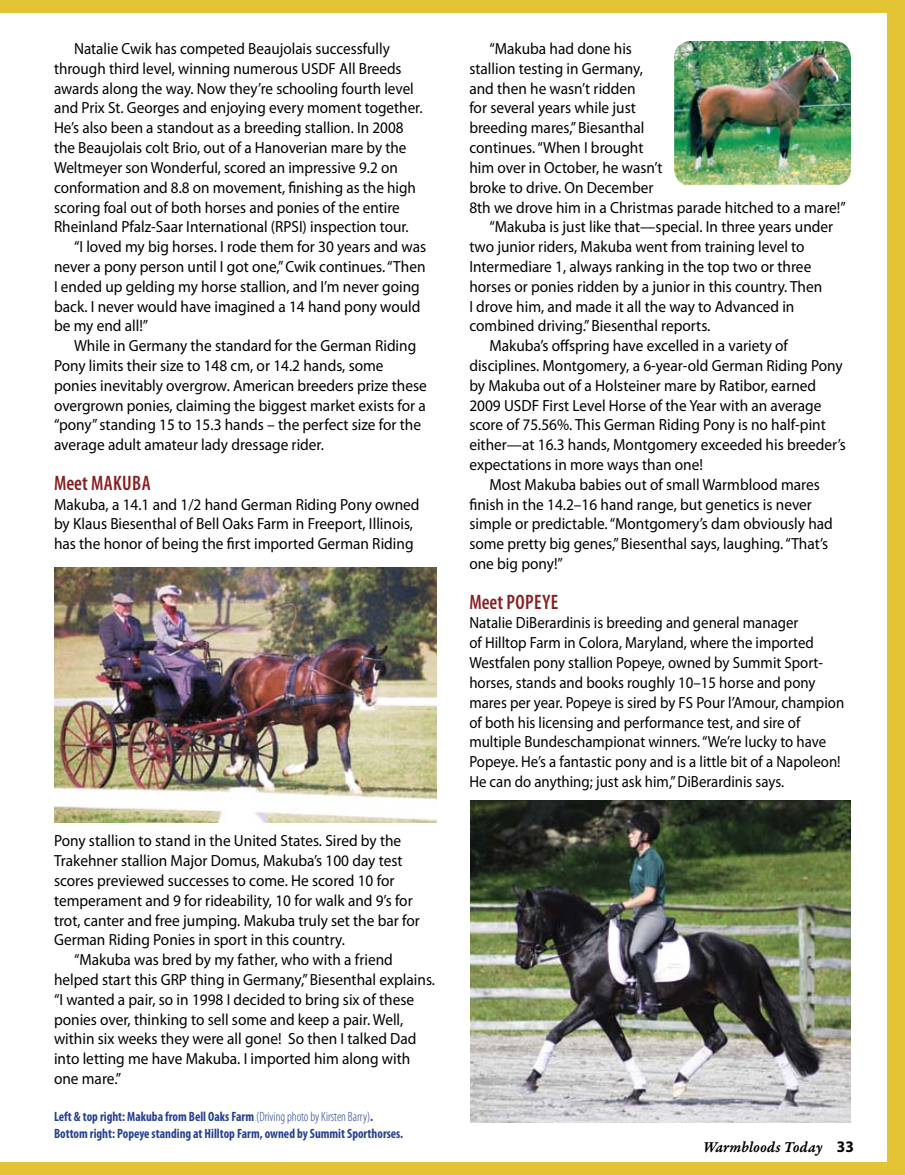
<style>
.page{position:relative;width:905px;height:1175px;background:#fff}
.page>*{position:absolute;margin:0;border:0;box-sizing:border-box;transform-origin:0 0}
.t1{font:600 condensed 21px "Myriad Pro";letter-spacing:.02em;color:#871f22;scale:.95 1}
.t2{font:16.2px/19.8px "Myriad Pro";color:#000;scale:.95 1}
.t3{font:16.2px "Myriad Pro";color:#000;scale:.94 1}
.t4{font:16.2px/19.8px "Myriad Pro";color:#000;scale:.92 1}
.t5{font:16.2px "Garamond Premr Pro Smbd It Capt";color:#000;scale:.95 1}
.t6{font:700 condensed 13.5px/16.2px "Myriad Pro";color:#25408f;scale:.95 1}
.s1{font-weight:300}
.s2{font-family:"Myriad Pro";font-weight:700}
</style>
<div class="page">
<div style="left:0;top:1162px;width:904px;height:12px;background:#e2c434"></div>
<div style="left:0;top:0;width:904px;height:12px;background:#e2c434"></div>
<div style="left:887px;top:0;width:17px;height:1174px;background:#e2c434"></div>
<img style="left:54px;top:567px;width:383px;height:256px">
<img style="left:674px;top:41px;width:176px;height:144px">
<img style="left:471px;top:800px;width:379px;height:322px">
<p class="t3" style="left:74px;top:39px;width:337px">Natalie Cwik has competed Beaujolais successfully</p>
<p class="t3" style="left:54px;top:58px;width:371px">through third level, winning numerous USDF All Breeds</p>
<p class="t3" style="left:54px;top:78px;width:384px">awards along the way. Now they’re schooling fourth level</p>
<p class="t3" style="left:54px;top:98px;width:393px">and Prix St. Georges and enjoying every moment together.</p>
<p class="t3" style="left:54px;top:118px;width:373px">He’s also been a standout as a breeding stallion. In 2008</p>
<p class="t3" style="left:54px;top:138px;width:376px">the Beaujolais colt Brio, out of a Hanoverian mare by the</p>
<p class="t3" style="left:54px;top:157px;width:367px">Weltmeyer son Wonderful, scored an impressive 9.2 on</p>
<p class="t3" style="left:54px;top:177px;width:386px">conformation and 8.8 on movement, finishing as the high</p>
<p class="t3" style="left:54px;top:197px;width:369px">scoring foal out of both horses and ponies of the entire</p>
<p class="t3" style="left:54px;top:217px;width:379px">Rheinland Pfalz-Saar International (RPSI) inspection tour.</p>
<p class="t2" style="left:74px;top:236px;width:372px">“I loved my big horses. I rode them for 30 years and was</p>
<p class="t2" style="left:54px;top:256px;width:392px">never a pony person until I got one,” Cwik continues. “Then</p>
<p class="t2" style="left:54px;top:276px;width:386px">I ended up gelding my horse stallion, and I’m never going</p>
<p class="t2" style="left:54px;top:296px;width:387px">back. I never would have imagined a 14 hand pony would</p>
<p class="t2" style="left:54px;top:316px;width:101px">be my end all!”</p>
<p class="t2" style="left:74px;top:335px;width:362px">While in Germany the standard for the German Riding</p>
<p class="t2" style="left:54px;top:355px;width:348px">Pony limits their size to 148 cm, or 14.2 hands, some</p>
<p class="t2" style="left:54px;top:375px;width:394px">ponies inevitably overgrow. American breeders prize these</p>
<p class="t2" style="left:54px;top:395px;width:393px">overgrown ponies, claiming the biggest market exists for a</p>
<p class="t2" style="left:54px;top:415px;width:388px">“pony” standing 15 to 15.3 hands – the perfect size for the</p>
<p class="t2" style="left:54px;top:434px;width:285px">average adult amateur lady dressage rider.</p>
<p class="t1" style="left:54px;top:470px;width:103px">MEET MAKUBA</p>
<p class="t2" style="left:54px;top:494px;width:386px">Makuba, a 14.1 and 1/2 hand German Riding Pony owned by Klaus Biesenthal of Bell Oaks Farm in Freeport, Illinois, has the honor of being the first imported German Riding</p>
<p class="t2" style="left:54px;top:830px;width:367px">Pony stallion to stand in the United States. Sired by the</p>
<p class="t2" style="left:54px;top:850px;width:368px">Trakehner stallion Major Domus, Makuba’s 100 day test</p>
<p class="t2" style="left:54px;top:870px;width:360px">scores previewed successes to come. He scored 10 for</p>
<p class="t2" style="left:54px;top:890px;width:379px">temperament and 9 for rideability, 10 for walk and 9’s for</p>
<p class="t2" style="left:54px;top:910px;width:386px">trot, canter and free jumping. Makuba truly set the bar for</p>
<p class="t2" style="left:54px;top:929px;width:308px">German Riding Ponies in sport in this country.</p>
<p class="t2" style="left:74px;top:949px;width:337px">“Makuba was bred by my father, who with a friend</p>
<p class="t2" style="left:54px;top:969px;width:402px">helped start this GRP thing in Germany,” Biesenthal explains.</p>
<p class="t2" style="left:54px;top:989px;width:380px">“I wanted a pair, so in 1998 I decided to bring six of these</p>
<p class="t2" style="left:54px;top:1009px;width:369px">ponies over, thinking to sell some and keep a pair. Well,</p>
<p class="t2" style="left:54px;top:1028px;width:383px">within six weeks they were all gone! So then I talked Dad</p>
<p class="t2" style="left:54px;top:1048px;width:376px">into letting me have Makuba. I imported him along with</p>
<p class="t2" style="left:54px;top:1068px;width:72px">one mare.”</p>
<p class="t6" style="left:54px;top:1108px;width:369px">Left &amp; top right: Makuba from Bell Oaks Farm <span class="s1">(Driving photo by Kirsten Barry)</span>.<br>Bottom right: Popeye standing at Hilltop Farm, owned by Summit Sporthorses.</p>
<p class="t2" style="left:489px;top:38px;width:152px">“Makuba had done his</p>
<p class="t2" style="left:469px;top:58px;width:184px">stallion testing in Germany,</p>
<p class="t2" style="left:469px;top:78px;width:177px">and then he wasn’t ridden</p>
<p class="t2" style="left:469px;top:98px;width:177px">for several years while just</p>
<p class="t2" style="left:469px;top:118px;width:186px">breeding mares,” Biesanthal</p>
<p class="t2" style="left:469px;top:137px;width:185px">continues. “When I brought</p>
<p class="t2" style="left:469px;top:157px;width:205px">him over in October, he wasn’t</p>
<p class="t2" style="left:469px;top:177px;width:195px">broke to drive. On December</p>
<p class="t2" style="left:469px;top:197px;width:398px">8th we drove him in a Christmas parade hitched to a mare!”</p>
<p class="t2" style="left:489px;top:217px;width:363px">“Makuba is just like that—special. In three years under</p>
<p class="t2" style="left:469px;top:236px;width:354px">two junior riders, Makuba went from training level to</p>
<p class="t2" style="left:469px;top:256px;width:361px">Intermediare 1, always ranking in the top two or three</p>
<p class="t2" style="left:469px;top:276px;width:373px">horses or ponies ridden by a junior in this country. Then</p>
<p class="t2" style="left:469px;top:296px;width:343px">I drove him, and made it all the way to Advanced in</p>
<p class="t2" style="left:469px;top:316px;width:255px">combined driving.” Biesenthal reports.</p>
<p class="t2" style="left:489px;top:335px;width:316px">Makuba’s offspring have excelled in a variety of</p>
<p class="t2" style="left:469px;top:355px;width:394px">disciplines. Montgomery, a 6-year-old German Riding Pony</p>
<p class="t2" style="left:469px;top:375px;width:366px">by Makuba out of a Holsteiner mare by Ratibor, earned</p>
<p class="t2" style="left:469px;top:395px;width:372px">2009 USDF First Level Horse of the Year with an average</p>
<p class="t2" style="left:469px;top:415px;width:376px">score of 75.56%. This German Riding Pony is no half-pint</p>
<p class="t2" style="left:469px;top:434px;width:398px">either—at 16.3 hands, Montgomery exceeded his breeder’s</p>
<p class="t2" style="left:469px;top:454px;width:247px">expectations in more ways than one!</p>
<p class="t2" style="left:489px;top:474px;width:349px">Most Makuba babies out of small Warmblood mares</p>
<p class="t2" style="left:469px;top:494px;width:362px">finish in the 14.2–16 hand range, but genetics is never</p>
<p class="t2" style="left:469px;top:514px;width:384px">simple or predictable. “Montgomery’s dam obviously had</p>
<p class="t2" style="left:469px;top:533px;width:379px">some pretty big genes,” Biesenthal says, laughing. “That’s</p>
<p class="t2" style="left:469px;top:553px;width:100px">one big pony!”</p>
<p class="t1" style="left:469px;top:588px;width:95px">MEET POPEYE</p>
<p class="t4" style="left:469px;top:613px;width:409px">Natalie DiBerardinis is breeding and general manager<br>of Hilltop Farm in Colora, Maryland, where the imported Westfalen pony stallion Popeye, owned by Summit Sport&shy;horses, stands and books roughly 10–15 horse and pony mares per year. Popeye is sired by FS Pour l’Amour, champion of both his licensing and performance test, and sire of multiple Bundeschampionat winners. “We’re lucky to have Popeye. He’s a fantastic pony and is a little bit of a Napoleon!<br>He can do anything; just ask him,” DiBerardinis says.</p>
<p class="t5" style="left:703px;top:1137px;width:160px">Warmbloods Today <span class="s2">33</span></p>
</div>
